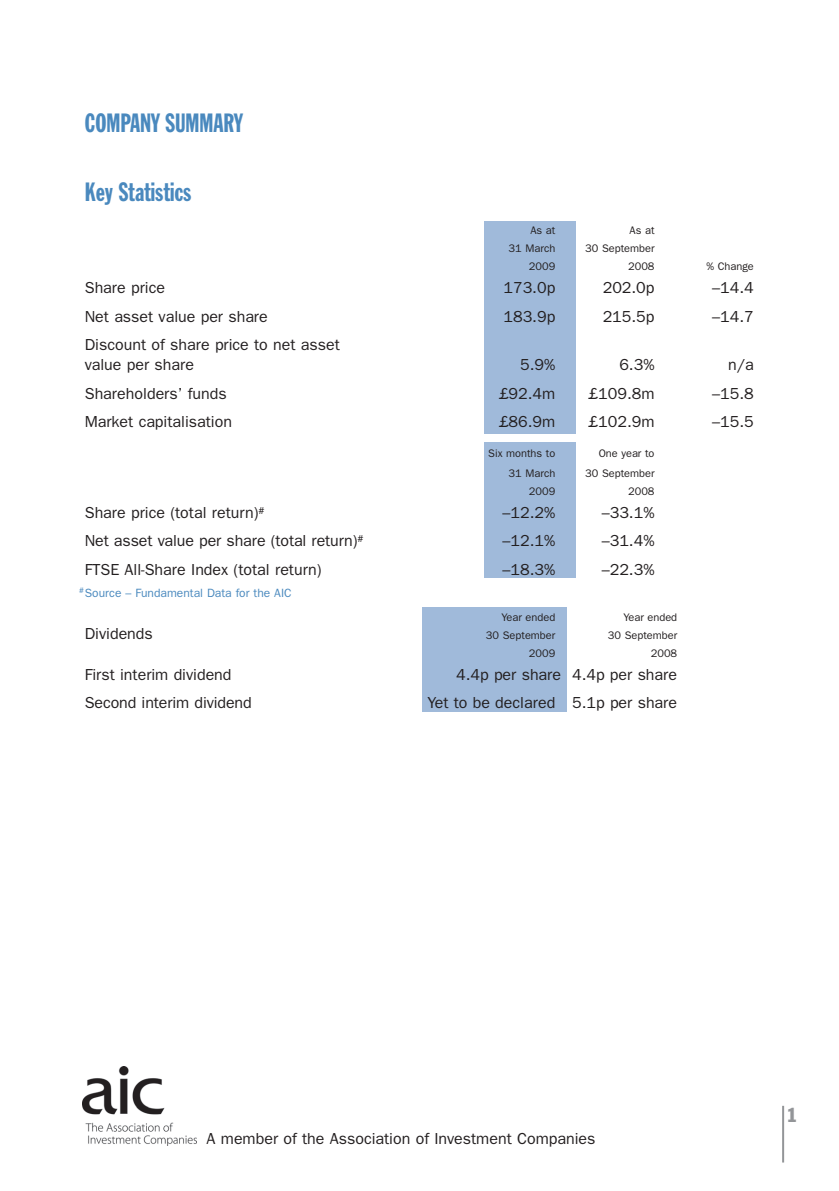
<style>
.page{position:relative;width:839px;height:1191px;background:#fff}
.page>*{position:absolute;margin:0;border:0;box-sizing:border-box;transform-origin:0 0}
.t1{font:26px "Franklin Gothic Extra Cond";color:#4a89be}
.t2{font:condensed 20px "Franklin Gothic";color:#939598}
.t3{font:16px/20px "Franklin Gothic";color:#231f20}
.t4{font:12px "Franklin Gothic";color:#4a89be}
.t5{font:11px "Franklin Gothic";color:#231f20}
.t6{font:8px "Franklin Gothic";color:#4a89be}
</style>
<div class="page">
<hr style="left:782px;top:1106px;width:2px;height:56px;background:#939598">
<div style="left:484px;top:442px;width:91px;height:136px;background:#a0bada"></div>
<div style="left:422px;top:607px;width:145px;height:105px;background:#a0bada"></div>
<div style="left:484px;top:221px;width:91px;height:213px;background:#a0bada"></div>
<img style="left:82px;top:1066px;width:114px;height:79px">
<h1 class="t1" style="left:85px;top:113px;width:160px">COMPANY SUMMARY</h1>
<h1 class="t1" style="left:85px;top:183px;width:108px">Key Statistics</h1>
<p class="t5" style="left:530px;top:226px;width:26px">As at</p>
<p class="t5" style="left:630px;top:226px;width:26px">As at</p>
<p class="t5" style="left:509px;top:244px;width:48px">31 March</p>
<p class="t5" style="left:585px;top:244px;width:71px">30 September</p>
<p class="t5" style="left:529px;top:262px;width:28px">2009</p>
<p class="t5" style="left:628px;top:262px;width:28px">2008</p>
<p class="t5" style="left:706px;top:262px;width:49px">% Change</p>
<p class="t3" style="left:85px;top:279px;width:82px">Share price</p>
<p class="t3" style="left:503px;top:279px;width:53px">173.0p</p>
<p class="t3" style="left:603px;top:279px;width:53px">202.0p</p>
<p class="t3" style="left:712px;top:279px;width:43px">–14.4</p>
<p class="t3" style="left:85px;top:308px;width:185px">Net asset value per share</p>
<p class="t3" style="left:503px;top:308px;width:53px">183.9p</p>
<p class="t3" style="left:603px;top:308px;width:53px">215.5p</p>
<p class="t3" style="left:712px;top:308px;width:43px">–14.7</p>
<p class="t3" style="left:85px;top:336px;width:257px">Discount of share price to net asset value per share</p>
<p class="t3" style="left:520px;top:356px;width:37px">5.9%</p>
<p class="t3" style="left:619px;top:356px;width:37px">6.3%</p>
<p class="t3" style="left:728px;top:356px;width:27px">n/a</p>
<p class="t3" style="left:85px;top:385px;width:144px">Shareholders’ funds</p>
<p class="t3" style="left:499px;top:385px;width:58px">£92.4m</p>
<p class="t3" style="left:589px;top:385px;width:67px">£109.8m</p>
<p class="t3" style="left:712px;top:385px;width:43px">–15.8</p>
<p class="t3" style="left:85px;top:413px;width:149px">Market capitalisation</p>
<p class="t3" style="left:499px;top:413px;width:58px">£86.9m</p>
<p class="t3" style="left:589px;top:413px;width:67px">£102.9m</p>
<p class="t3" style="left:712px;top:413px;width:43px">–15.5</p>
<p class="t5" style="left:488px;top:449px;width:69px">Six months to</p>
<p class="t5" style="left:599px;top:449px;width:57px">One year to</p>
<p class="t5" style="left:509px;top:469px;width:48px">31 March</p>
<p class="t5" style="left:585px;top:469px;width:71px">30 September</p>
<p class="t5" style="left:529px;top:487px;width:28px">2009</p>
<p class="t5" style="left:628px;top:487px;width:28px">2008</p>
<p class="t3" style="left:85px;top:503px;width:181px">Share price (total return)<sup>#</sup></p>
<p class="t3" style="left:503px;top:503px;width:54px">–12.2%</p>
<p class="t3" style="left:602px;top:503px;width:54px">–33.1%</p>
<p class="t3" style="left:85px;top:532px;width:280px">Net asset value per share (total return)<sup>#</sup></p>
<p class="t3" style="left:503px;top:532px;width:54px">–12.1%</p>
<p class="t3" style="left:602px;top:532px;width:54px">–31.4%</p>
<p class="t3" style="left:85px;top:560px;width:238px">FTSE All-Share Index (total return)</p>
<p class="t3" style="left:503px;top:560px;width:54px">–18.3%</p>
<p class="t3" style="left:602px;top:560px;width:54px">–22.3%</p>
<p class="t4" style="left:85px;top:588px;width:208px">Source – Fundamental Data for the AIC</p>
<p class="t5" style="left:502px;top:613px;width:55px">Year ended</p>
<p class="t5" style="left:623px;top:613px;width:55px">Year ended</p>
<p class="t3" style="left:85px;top:625px;width:70px">Dividends</p>
<p class="t5" style="left:486px;top:631px;width:71px">30 September</p>
<p class="t5" style="left:608px;top:631px;width:71px">30 September</p>
<p class="t5" style="left:529px;top:649px;width:28px">2009</p>
<p class="t5" style="left:651px;top:649px;width:28px">2008</p>
<p class="t3" style="left:85px;top:666px;width:148px">First interim dividend</p>
<p class="t3" style="left:456px;top:666px;width:222px">4.4p per share 4.4p per share</p>
<p class="t3" style="left:85px;top:694px;width:169px">Second interim dividend</p>
<p class="t3" style="left:428px;top:694px;width:251px">Yet to be declared 5.1p per share</p>
<p class="t6" style="left:79px;top:587px;width:6px">#</p>
<p class="t3" style="left:207px;top:1129px;width:390px">A member of the Association of Investment Companies</p>
<p class="t2" style="left:787px;top:1108px;width:12px">1</p>
</div>
